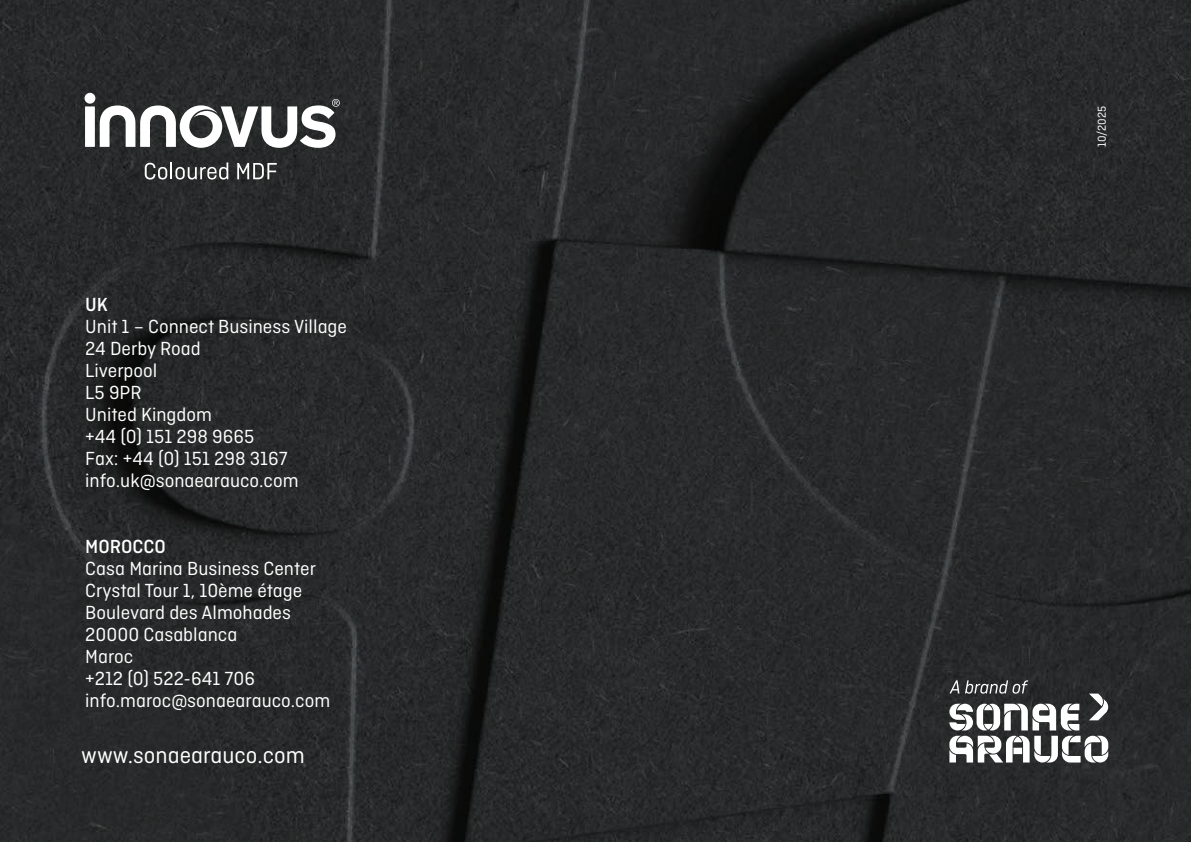
<style>
.page{position:relative;width:1191px;height:842px;background:#fff}
.page>*{position:absolute;margin:0;border:0;box-sizing:border-box;transform-origin:0 0}
.t1{font:24px "Ciutadella";color:#fff}
.t2{font:20px/22px "Ciutadella";color:#fff}
.t3{font:500 20px "Ciutadella";color:#fff}
.t4{font:12px "Ciutadella";color:#fff}
</style>
<div class="page">
<img style="left:0;top:0;width:1191px;height:842px">
<div style="left:85px;top:106px;width:10px;height:41px;background:#fff"></div>
<div style="left:85px;top:93px;width:10px;height:11px;background:#fff;border-radius:50%"></div>
<svg style="left:100px;top:99px;width:240px;height:49px"></svg>
<svg style="left:145px;top:162px;width:83px;height:18px"></svg>
<svg style="left:237px;top:163px;width:40px;height:16px"></svg>
<svg style="left:949px;top:680px;width:160px;height:82px"></svg>
<p class="t3" style="left:85px;top:293px;width:24px">UK</p>
<p class="t2" style="left:85px;top:315px;width:263px">Unit 1 – Connect Business Village<br>24 Derby Road<br>Liverpool<br>L5 9PR<br>United Kingdom<br>+44 (0) 151 298 9665<br>Fax: +44 (0) 151 298 3167 info.uk@sonaearauco.com</p>
<p class="t3" style="left:85px;top:535px;width:82px">MOROCCO</p>
<p class="t2" style="left:85px;top:557px;width:246px">Casa Marina Business Center<br>Crystal Tour 1, 10ème étage<br>Boulevard des Almohades<br>20000 Casablanca<br>Maroc<br>+212 (0) 522-641 706 info.maroc@sonaearauco.com</p>
<p class="t1" style="left:81px;top:741px;width:225px">www.sonaearauco.com</p>
<p class="t4" style="left:1095px;top:147px;width:42px;rotate:-90deg">10/2025</p>
</div>
